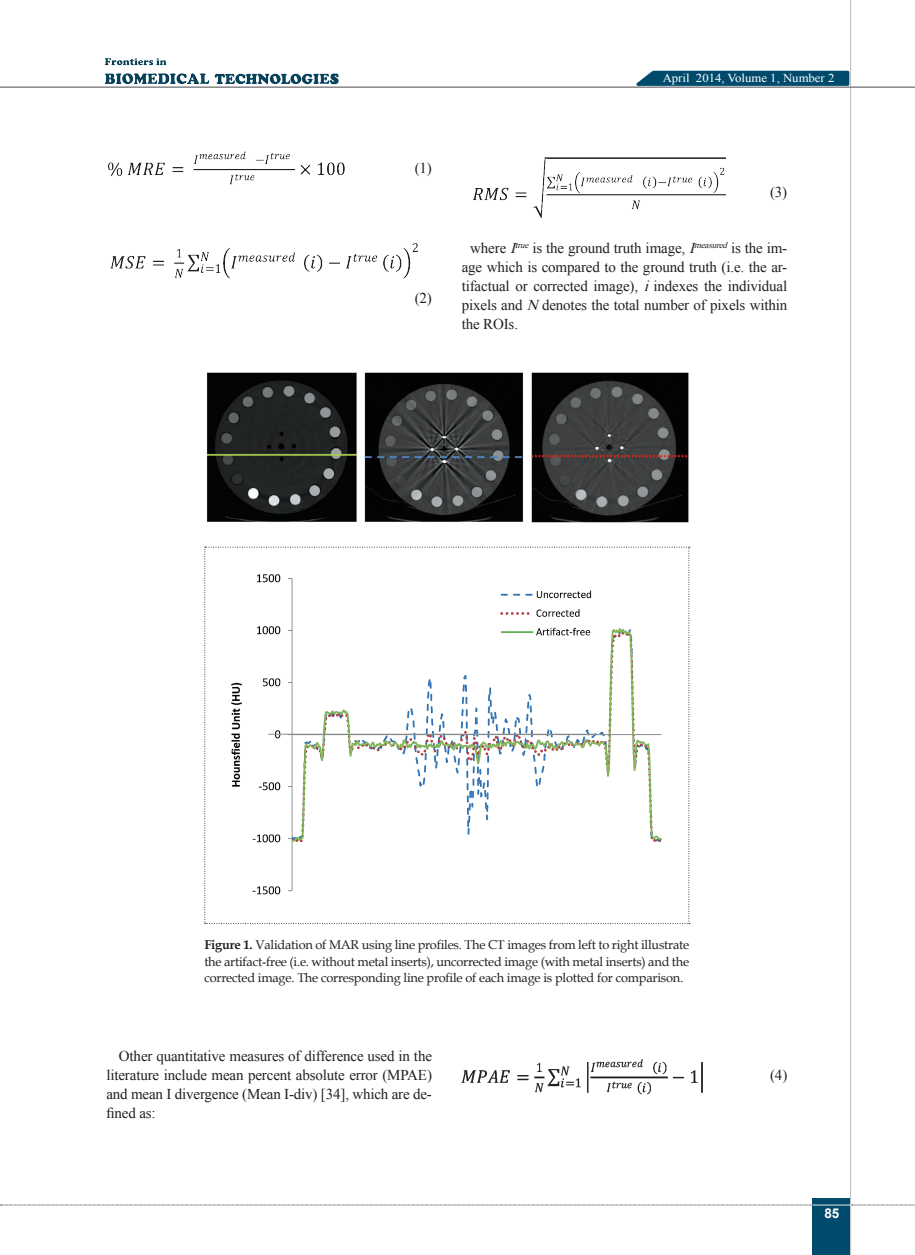
<style>
.page{position:relative;width:915px;height:1255px;background:#fff}
.page>*{position:absolute;margin:0;border:0;box-sizing:border-box;transform-origin:0 0}
.matn-en{font:15px/19px "Times New Roman";letter-spacing:-.01em;color:#231f20;text-align:justify}
.matn-en____2-_withou{font:15px "Times New Roman";color:#231f20}
.t1{font:700 13.5px "Arial";color:#fff}
.zirnevis{font:12.75px/16.5px "Book Antiqua";letter-spacing:-.015em;color:#231f20;text-align:justify}
.t2{font:12.15px "Times New Roman";color:#fff;scale:1.05 1}
.s1{font-style:italic}
.s2{font-weight:700}
</style>
<div class="page">
<div style="left:812px;top:1198px;width:38px;height:56px;background:#004b6c"></div>
<hr style="left:849px;top:0;width:1px;height:1254px;background:#c2c3c6">
<hr style="left:0;top:87px;width:914px;height:1px;background:#5f5f62">
<hr style="left:812px;top:1204px;width:38px;height:1px;background:#ececee">
<svg style="left:1px;top:1204px;width:811px;height:1px"></svg>
<svg style="left:851px;top:1204px;width:64px;height:1px"></svg>
<img style="left:98px;top:58px;width:246px;height:30px">
<svg style="left:629px;top:69px;width:221px;height:18px;background:#336d87"></svg>
<img style="left:108px;top:151px;width:237px;height:34px">
<img style="left:110px;top:243px;width:308px;height:36px">
<img style="left:473px;top:157px;width:253px;height:61px">
<img style="left:206px;top:373px;width:483px;height:150px">
<svg style="left:204px;top:546px;width:485px;height:378px"></svg>
<img style="left:461px;top:1059px;width:242px;height:36px">
<p class="t2" style="left:662px;top:70px;width:165px">April 2014, Volume 1, Number 2</p>
<p class="matn-en____2-_withou" style="left:414px;top:158px;width:19px">(1)</p>
<p class="matn-en" style="left:414px;top:288px;width:19px">(2)</p>
<p class="matn-en" style="left:769px;top:183px;width:19px">(3)</p>
<p class="matn-en" style="left:461px;top:238px;width:327px;text-indent:9px">where <span class="s1">I</span><sup>true</sup> is the ground truth image, <span class="s1">I</span><sup>measured</sup> is the im&shy;age which is compared to the ground truth (i.e. the ar&shy;tifactual or corrected image), <span class="s1">i</span>indexes the individual pixels and <span class="s1">N</span> denotes the total number of pixels within the ROIs.</p>
<p class="zirnevis" style="left:204px;top:936px;width:486px"><span class="s2">Figure 1.</span> Validation of MAR using line profiles. The CT images from left to right illustrate the artifact-free (i.e. without metal inserts), uncorrected image (with metal inserts) and the corrected image. The corresponding line profile of each image is plotted for comparison.</p>
<p class="matn-en" style="left:106px;top:1046px;width:327px;text-indent:13px">Other quantitative measures of difference used in the literature include mean percent absolute error (MPAE) and mean I divergence (Mean I-div) [34], which are de&shy;fined as:</p>
<p class="matn-en" style="left:769px;top:1065px;width:19px">(4)</p>
<p class="t1" style="left:824px;top:1204px;width:17px">85</p>
</div>
